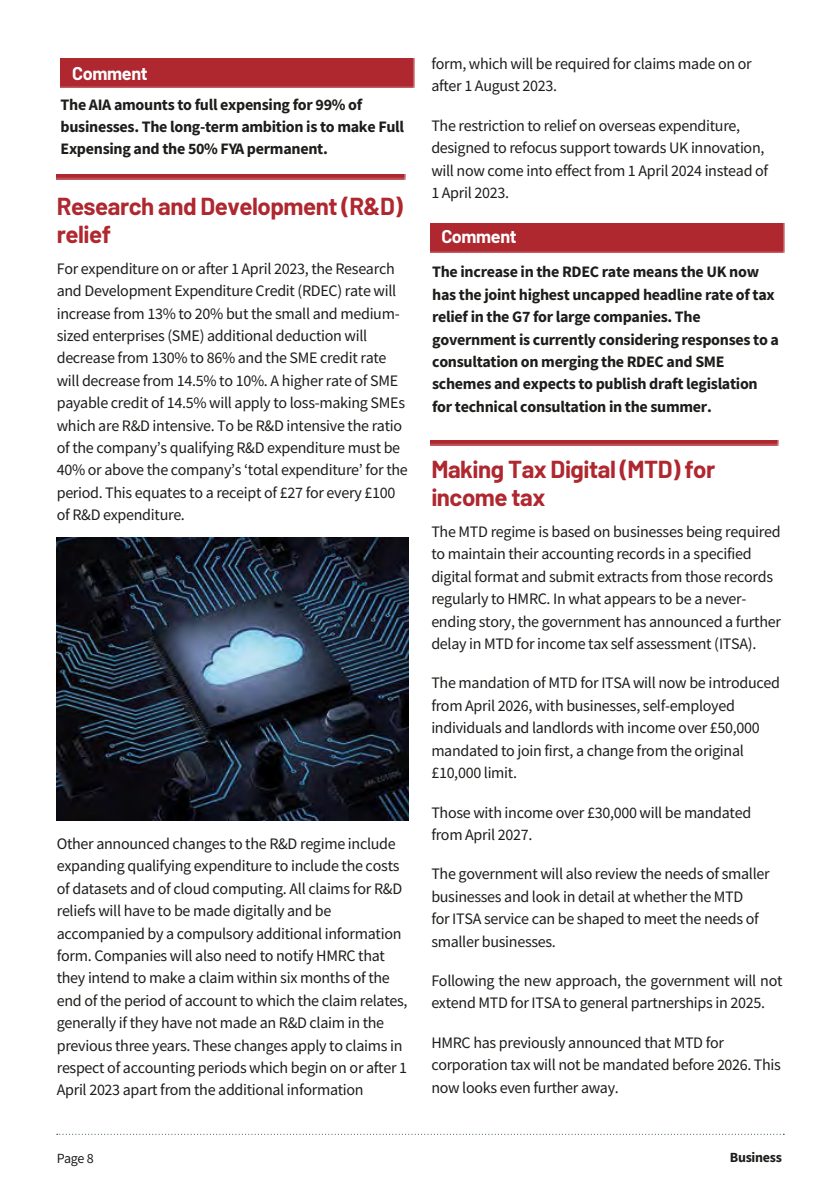
<style>
.page{position:relative;width:840px;height:1191px;background:#fff}
.page>*{position:absolute;margin:0;border:0;box-sizing:border-box;transform-origin:0 0}
.t1{font:700 24px/28px "Barlow";letter-spacing:-.02em;color:#af272f}
.t2{font:700 18px "Barlow";letter-spacing:-.02em;color:#fff}
.t3{font:16px/22.4px "Source Sans Pro";letter-spacing:-.02em;color:#1d1d1b}
.t4{font:700 16px/22.4px "Source Sans Pro";letter-spacing:-.02em;color:#1d1d1b}
.t5{font:700 14px "Source Sans Pro";letter-spacing:-.02em;color:#1d1d1b}
.t6{font:14px "Source Sans Pro";color:#1d1d1b}
</style>
<div class="page">
<svg style="left:57px;top:1133px;width:724px;height:1px"></svg>
<img style="left:57px;top:537px;width:351px;height:284px">
<div style="left:430px;top:223px;width:354px;height:29px;background:#af272f"></div>
<img style="left:430px;top:441px;width:348px;height:4px">
<div style="left:60px;top:59px;width:354px;height:29px;background:#af272f"></div>
<img style="left:57px;top:175px;width:348px;height:4px">
<p class="t2" style="left:72px;top:60px;width:77px">Comment</p>
<p class="t4" style="left:60px;top:93px;width:345px">The AIA amounts to full expensing for 99% of businesses. The long-term ambition is to make Full<br>Expensing and the 50% FYA permanent.</p>
<h1 class="t1" style="left:57px;top:190px;width:347px">Research and Development (R&amp;D) relief</h1>
<p class="t3" style="left:57px;top:257px;width:352px">For expenditure on or after 1 April 2023, the Research and Development Expenditure Credit (RDEC) rate will increase from 13% to 20% but the small and medium&shy;sized enterprises (SME) additional deduction will decrease from 130% to 86% and the SME credit rate will decrease from 14.5% to 10%. A higher rate of SME payable credit of 14.5% will apply to loss-making SMEs which are R&amp;D intensive. To be R&amp;D intensive the ratio of the companyʼs qualifying R&amp;D expenditure must be 40% or above the companyʼs ʻtotal expenditureʼ for the period. This equates to a receipt of £27 for every £100 of R&amp;D expenditure.</p>
<p class="t3" style="left:57px;top:832px;width:352px">Other announced changes to the R&amp;D regime include expanding qualifying expenditure to include the costs of datasets and of cloud computing. All claims for R&amp;D reliefs will have to be made digitally and be accompanied by a compulsory additional information form. Companies will also need to notify HMRC that they intend to make a claim within six months of the end of the period of account to which the claim relates, generally if they have not made an R&amp;D claim in the previous three years. These changes apply to claims in respect of accounting periods which begin on or after 1<br>April 2023 apart from the additional information</p>
<p class="t3" style="left:431px;top:52px;width:322px">form, which will be required for claims made on or after 1 August 2023.</p>
<p class="t3" style="left:431px;top:114px;width:338px">The restriction to relief on overseas expenditure, designed to refocus support towards UK innovation, will now come into effect from 1 April 2024 instead of 1 April 2023.</p>
<p class="t2" style="left:441px;top:223px;width:77px">Comment</p>
<p class="t4" style="left:432px;top:261px;width:348px">The increase in the RDEC rate means the UK now has the joint highest uncapped headline rate of tax relief in the G7 for large companies. The government is currently considering responses to a consultation on merging the RDEC and SME schemes and expects to publish draft legislation for technical consultation in the summer.</p>
<h1 class="t1" style="left:431px;top:454px;width:285px">Making Tax Digital (MTD) for income tax</h1>
<p class="t3" style="left:431px;top:520px;width:351px">The MTD regime is based on businesses being required to maintain their accounting records in a specified digital format and submit extracts from those records regularly to HMRC. In what appears to be a never&shy;ending story, the government has announced a further delay in MTD for income tax self assessment (ITSA).</p>
<p class="t3" style="left:431px;top:672px;width:350px">The mandation of MTD for ITSA will now be introduced from April 2026, with businesses, self-employed individuals and landlords with income over £50,000 mandated to join first, a change from the original £10,000 limit.</p>
<p class="t3" style="left:431px;top:801px;width:321px">Those with income over £30,000 will be mandated from April 2027.</p>
<p class="t3" style="left:431px;top:862px;width:340px">The government will also review the needs of smaller businesses and look in detail at whether the MTD<br>for ITSA service can be shaped to meet the needs of smaller businesses.</p>
<p class="t3" style="left:431px;top:969px;width:352px">Following the new approach, the government will not extend MTD for ITSA to general partnerships in 2025.</p>
<p class="t3" style="left:431px;top:1031px;width:351px">HMRC has previously announced that MTD for corporation tax will not be mandated before 2026. This now looks even further away.</p>
<p class="t6" style="left:57px;top:1149px;width:38px">Page 8</p>
<p class="t5" style="left:729px;top:1147px;width:54px">Business</p>
</div>
